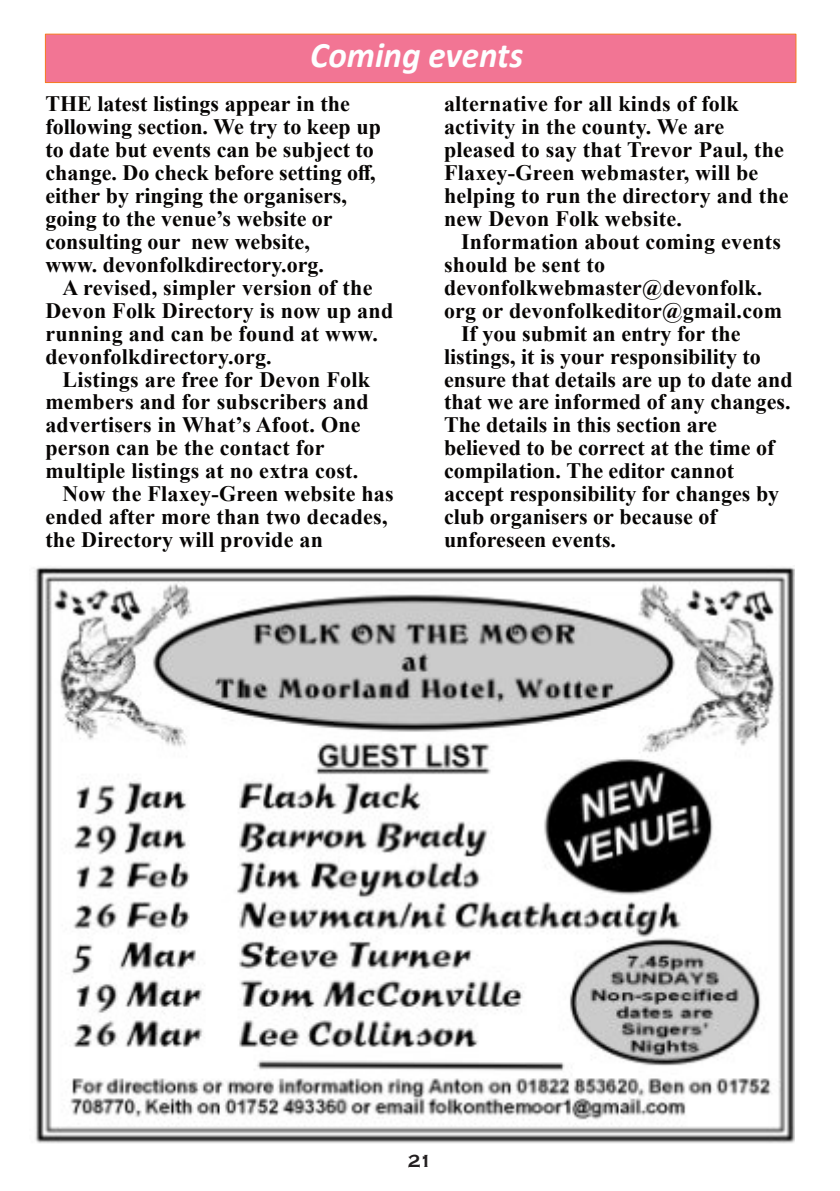
<style>
.page{position:relative;width:840px;height:1191px;background:#fff}
.page>*{position:absolute;margin:0;border:0;box-sizing:border-box;transform-origin:0 0}
.t1{font:italic 700 36px "Calibri";color:#fdfeff}
.t2{font:700 22px/23px "Times New Roman";letter-spacing:.01em;color:#070504}
.t3{font:700 18px "Copperplate Gothic";color:#231f20}
</style>
<div class="page">
<div style="left:45px;top:34px;width:750px;height:49px;background:#f27594;border:1px solid #f47920"></div>
<img style="left:35px;top:567px;width:759px;height:577px">
<h1 class="t1" style="left:310px;top:40px;width:214px">Coming events</h1>
<p class="t2" style="left:45px;top:95px;width:337px">THE latest listings appear in the following section. We try to keep up to date but events can be subject to change. Do check before setting off, either by ringing the organisers, going to the venue’s website or consulting our new website,<br>www. devonfolkdirectory.org.</p>
<p class="t2" style="left:45px;top:278px;width:349px;text-indent:17px">A revised, simpler version of the<br>Devon Folk Directory is now up and running and can be found at www. devonfolkdirectory.org.</p>
<p class="t2" style="left:62px;top:370px;width:309px">Listings are free for Devon Folk</p>
<p class="t2" style="left:45px;top:393px;width:325px">members and for subscribers and</p>
<p class="t2" style="left:45px;top:416px;width:316px">advertisers in What’s Afoot. One</p>
<p class="t2" style="left:45px;top:439px;width:280px">person can be the contact for</p>
<p class="t2" style="left:45px;top:462px;width:314px">multiple listings at no extra cost.</p>
<p class="t2" style="left:62px;top:484px;width:333px">Now the Flaxey-Green website has</p>
<p class="t2" style="left:45px;top:507px;width:343px">ended after more than two decades,</p>
<p class="t2" style="left:45px;top:530px;width:279px">the Directory will provide an</p>
<p class="t2" style="left:444px;top:95px;width:346px">alternative for all kinds of folk activity in the county. We are pleased to say that Trevor Paul, the<br>Flaxey-Green webmaster, will be helping to run the directory and the new Devon Folk website.</p>
<p class="t2" style="left:461px;top:232px;width:321px">Information about coming events</p>
<p class="t2" style="left:444px;top:255px;width:163px">should be sent to</p>
<p class="t2" style="left:444px;top:278px;width:320px">devonfolkwebmaster@devonfolk.</p>
<p class="t2" style="left:444px;top:301px;width:339px">org or devonfolkeditor@gmail.com</p>
<p class="t2" style="left:461px;top:324px;width:281px">If you submit an entry for the</p>
<p class="t2" style="left:444px;top:347px;width:318px">listings, it is your responsibility to</p>
<p class="t2" style="left:444px;top:370px;width:350px">ensure that details are up to date and</p>
<p class="t2" style="left:444px;top:393px;width:348px">that we are informed of any changes.</p>
<p class="t2" style="left:444px;top:416px;width:274px">The details in this section are</p>
<p class="t2" style="left:444px;top:439px;width:332px">believed to be correct at the time of</p>
<p class="t2" style="left:444px;top:462px;width:291px">compilation. The editor cannot</p>
<p class="t2" style="left:444px;top:484px;width:336px">accept responsibility for changes by</p>
<p class="t2" style="left:444px;top:507px;width:274px">club organisers or because of</p>
<p class="t2" style="left:444px;top:530px;width:173px">unforeseen events.</p>
<p class="t3" style="left:407px;top:1150px;width:26px">21</p>
</div>
